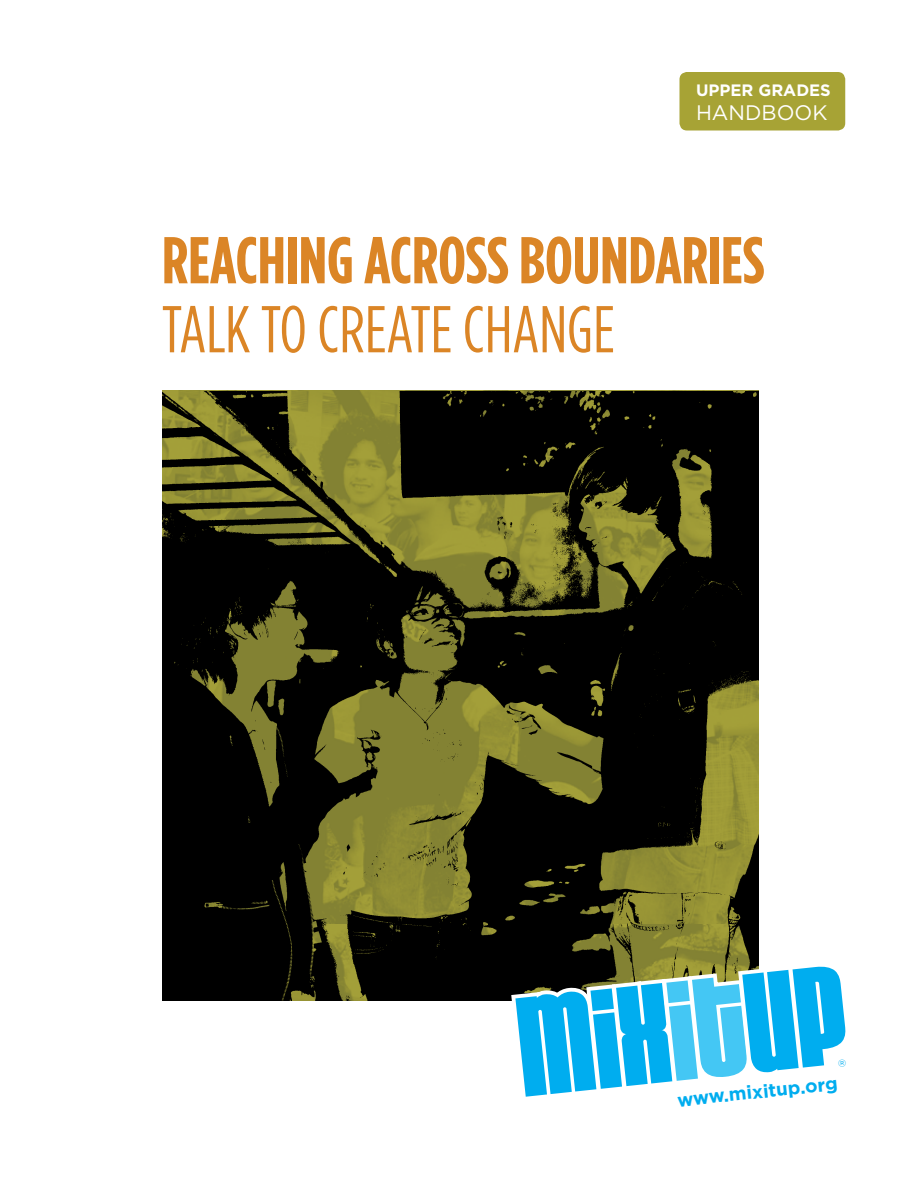
<style>
.page{position:relative;width:918px;height:1188px;background:#fff}
.page>*{position:absolute;margin:0;border:0;box-sizing:border-box;transform-origin:0 0}
.t1{font:900 142.35px "House Gothic";color:#00adef}
.t2{font:700 66px "Gotham Condensed";color:#db8526}
.t3{font:66px "Gotham Condensed";color:#db8526}
.t4{font:21px "Gotham";color:#fff}
.t5{font:700 18.6px "Gotham";color:#00adef}
.t6{font:700 16.5px "Gotham";color:#fff}
.s1{color:#44c7f4}
</style>
<div class="page">
<div style="left:680px;top:72px;width:165px;height:58px;background:#a7a335;border-radius:8px"></div>
<img style="left:162px;top:391px;width:596px;height:609px">
<svg style="left:507px;top:838px;width:252px;height:163px;background:#57552b"></svg>
<p class="t6" style="left:696px;top:80px;width:136px">UPPER GRADES</p>
<p class="t4" style="left:696px;top:101px;width:133px">HANDBOOK</p>
<p class="t2" style="left:162px;top:223px;width:604px">REACHING ACROSS BOUNDARIES</p>
<p class="t3" style="left:162px;top:294px;width:454px">TALK TO CREATE CHANGE</p>
<h1 class="t1" style="left:511px;top:980px;width:331px;rotate:-6deg">mix<span class="s1">it</span>up</h1>
<p class="t5" style="left:676px;top:1089px;width:163px;rotate:-6deg">www.mixitup.org</p>
</div>
